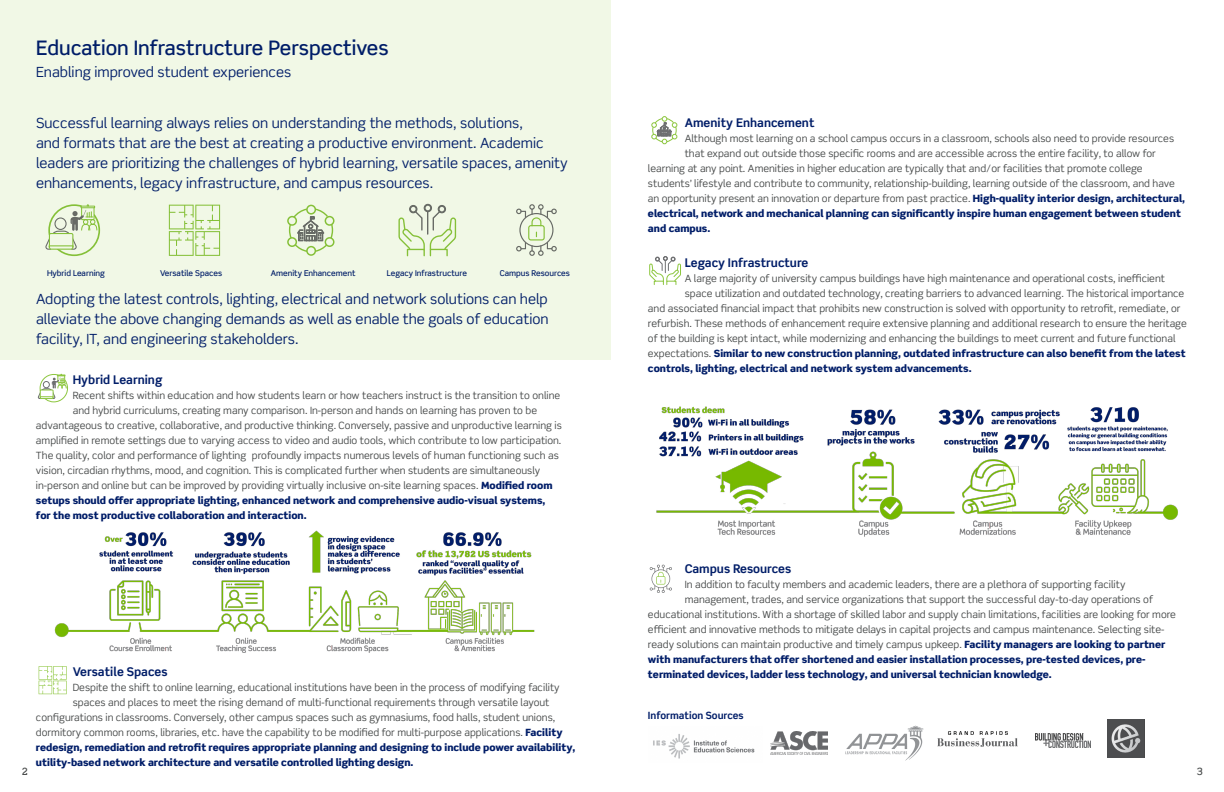
<style>
.page{position:relative;width:1224px;height:792px;background:#fff}
.page>*{position:absolute;margin:0;border:0;box-sizing:border-box;transform-origin:0 0}
.t1{font:500 20px "Scene Std";color:#001d68}
.t2{font:14px/20px "Scene Std";color:#001d68}
.t3{font:700 12px "Scene Std";color:#001d68}
.t4{font:10px "Scene Std";color:#444747}
.t5{font:900 10px "Scene Std";color:#001d68}
.t6{font:700 10px "Scene Std";color:#001d68}
.t7{font:500 10px "Scene Std";color:#444747}
.t8{font:500 8px "Scene Std";color:#001d68}
.s1{font-weight:900;color:#001d68}
.s2{font-weight:400;color:#444747}
</style>
<div class="page">
<div style="left:0;top:0;width:611px;height:360px;background:#f1f8e6"></div>
<svg style="left:45px;top:204px;width:56px;height:53px"></svg>
<svg style="left:169px;top:205px;width:51px;height:51px"></svg>
<svg style="left:288px;top:208px;width:46px;height:45px"></svg>
<div style="left:306px;top:205px;width:10px;height:10px;border:1px solid #8dc63f;border-radius:50%"></div>
<div style="left:325px;top:216px;width:10px;height:10px;border:1px solid #8dc63f;border-radius:50%"></div>
<div style="left:325px;top:237px;width:10px;height:10px;border:1px solid #8dc63f;border-radius:50%"></div>
<div style="left:287px;top:216px;width:10px;height:10px;border:1px solid #8dc63f;border-radius:50%"></div>
<div style="left:287px;top:237px;width:10px;height:10px;border:1px solid #8dc63f;border-radius:50%"></div>
<div style="left:306px;top:246px;width:10px;height:10px;border:1px solid #8dc63f;border-radius:50%"></div>
<svg style="left:516px;top:204px;width:41px;height:52px"></svg>
<div style="left:407px;top:249px;width:18px;height:7px;border:1px solid #8dc63f"></div>
<div style="left:430px;top:249px;width:18px;height:7px;border:1px solid #8dc63f"></div>
<svg style="left:398px;top:210px;width:59px;height:41px"></svg>
<div style="left:424px;top:204px;width:8px;height:8px;border:1px solid #6d6e70;border-radius:50%"></div>
<div style="left:438px;top:205px;width:8px;height:8px;border:1px solid #6d6e70;border-radius:50%"></div>
<div style="left:409px;top:205px;width:8px;height:8px;border:1px solid #6d6e70;border-radius:50%"></div>
<div style="left:410px;top:205px;width:7px;height:8px;border:1px solid #6d6e70;border-radius:50%"></div>
<svg style="left:39px;top:666px;width:28px;height:28px"></svg>
<svg style="left:651px;top:116px;width:26px;height:28px"></svg>
<div style="left:654px;top:281px;width:10px;height:4px;border:1px solid #8dc63f"></div>
<svg style="left:649px;top:256px;width:32px;height:26px"></svg>
<svg style="left:650px;top:565px;width:22px;height:28px"></svg>
<img style="left:653px;top:734px;width:102px;height:25px">
<img style="left:771px;top:732px;width:56px;height:22px">
<img style="left:845px;top:726px;width:78px;height:34px">
<img style="left:937px;top:731px;width:81px;height:15px">
<img style="left:1035px;top:733px;width:56px;height:14px">
<img style="left:1107px;top:720px;width:38px;height:37px">
<img style="left:54px;top:530px;width:481px;height:123px">
<img style="left:656px;top:406px;width:522px;height:131px">
<svg style="left:37px;top:374px;width:31px;height:29px"></svg>
<h1 class="t1" style="left:36px;top:35px;width:354px">Education Infrastructure Perspectives</h1>
<h2 class="t2" style="left:36px;top:62px;width:257px">Enabling improved student experiences</h2>
<p class="t2" style="left:36px;top:113px;width:533px">Successful learning always relies on understanding the methods, solutions,<br>and formats that are the best at creating a productive environment. Academic leaders are prioritizing the challenges of hybrid learning, versatile spaces, amenity enhancements, legacy infrastructure, and campus resources.</p>
<p class="t8" style="left:47px;top:268px;width:59px">Hybrid Learning</p>
<p class="t8" style="left:160px;top:268px;width:64px">Versatile Spaces</p>
<p class="t8" style="left:271px;top:268px;width:86px">Amenity Enhancement</p>
<p class="t8" style="left:387px;top:268px;width:81px">Legacy Infrastructure</p>
<p class="t8" style="left:500px;top:268px;width:72px">Campus Resources</p>
<h2 class="t2" style="left:36px;top:289px;width:514px;text-align:justify">Adopting the latest controls, lighting, electrical and network solutions can help alleviate the above changing demands as well as enable the goals of education facility, IT, and engineering stakeholders.</h2>
<p class="t3" style="left:73px;top:373px;width:91px">Hybrid Learning</p>
<p class="t4" style="left:73px;top:390px;width:489px">Recent shifts within education and how students learn or how teachers instruct is the transition to online</p>
<p class="t4" style="left:73px;top:405px;width:466px">and hybrid curriculums, creating many comparison. In-person and hands on learning has proven to be</p>
<p class="t4" style="left:36px;top:420px;width:527px">advantageous to creative, collaborative, and productive thinking. Conversely, passive and unproductive learning is</p>
<p class="t4" style="left:36px;top:435px;width:527px">amplified in remote settings due to varying access to video and audio tools, which contribute to low participation.</p>
<p class="t4" style="left:36px;top:450px;width:524px">The quality, color and performance of lighting profoundly impacts numerous levels of human functioning such as</p>
<p class="t4" style="left:36px;top:465px;width:506px">vision, circadian rhythms, mood, and cognition. This is complicated further when students are simultaneously</p>
<p class="t4" style="left:36px;top:480px;width:518px">in-person and online but can be improved by providing virtually inclusive on-site learning spaces. <span class="s1">Modified room</span></p>
<p class="t5" style="left:36px;top:494px;width:511px">setups should offer appropriate lighting, enhanced network and comprehensive audio-visual systems,</p>
<p class="t5" style="left:36px;top:509px;width:272px">for the most productive collaboration and interaction.</p>
<p class="t3" style="left:685px;top:115px;width:131px">Amenity Enhancement</p>
<p class="t4" style="left:685px;top:132px;width:491px">Although most learning on a school campus occurs in a classroom, schools also need to provide resources</p>
<p class="t4" style="left:685px;top:147px;width:473px">that expand out outside those specific rooms and are accessible across the entire facility, to allow for</p>
<p class="t4" style="left:648px;top:162px;width:496px">learning at any point. Amenities in higher education are typically that and/or facilities that promote college</p>
<p class="t4" style="left:648px;top:177px;width:528px">students’ lifestyle and contribute to community, relationship-building, learning outside of the classroom, and have</p>
<p class="t4" style="left:648px;top:192px;width:539px">an opportunity present an innovation or departure from past practice. <span class="s1">High-quality interior design, architectural,</span></p>
<p class="t5" style="left:648px;top:206px;width:534px">electrical, network and mechanical planning can significantly inspire human engagement between student</p>
<p class="t5" style="left:648px;top:221px;width:64px">and campus.</p>
<p class="t3" style="left:685px;top:255px;width:125px">Legacy Infrastructure</p>
<p class="t4" style="left:685px;top:272px;width:482px">A large majority of university campus buildings have high maintenance and operational costs, inefficient</p>
<p class="t4" style="left:685px;top:287px;width:501px">space utilization and outdated technology, creating barriers to advanced learning. The historical importance</p>
<p class="t4" style="left:648px;top:302px;width:534px">and associated financial impact that prohibits new construction is solved with opportunity to retrofit, remediate, or</p>
<p class="t4" style="left:648px;top:317px;width:540px">refurbish. These methods of enhancement require extensive planning and additional research to ensure the heritage</p>
<p class="t4" style="left:648px;top:332px;width:529px">of the building is kept intact, while modernizing and enhancing the buildings to meet current and future functional</p>
<p class="t5" style="left:648px;top:347px;width:539px"><span class="s2">expectations.</span> Similar to new construction planning, outdated infrastructure can also benefit from the latest</p>
<p class="t5" style="left:648px;top:362px;width:325px">controls, lighting, electrical and network system advancements.</p>
<p class="t3" style="left:685px;top:561px;width:108px">Campus Resources</p>
<p class="t4" style="left:685px;top:578px;width:442px">In addition to faculty members and academic leaders, there are a plethora of supporting facility</p>
<p class="t4" style="left:685px;top:593px;width:470px">management, trades, and service organizations that support the successful day-to-day operations of</p>
<p class="t4" style="left:648px;top:608px;width:529px">educational institutions. With a shortage of skilled labor and supply chain limitations, facilities are looking for more</p>
<p class="t4" style="left:648px;top:623px;width:518px">efficient and innovative methods to mitigate delays in capital projects and campus maintenance. Selecting site-</p>
<p class="t4" style="left:648px;top:638px;width:519px">ready solutions can maintain productive and timely campus upkeep. <span class="s1">Facility managers are looking to partner</span></p>
<p class="t5" style="left:648px;top:653px;width:499px">with manufacturers that offer shortened and easier installation processes, pre-tested devices, pre-</p>
<p class="t5" style="left:648px;top:668px;width:405px">terminated devices, ladder less technology, and universal technician knowledge.</p>
<p class="t3" style="left:73px;top:664px;width:96px">Versatile Spaces</p>
<p class="t4" style="left:73px;top:681px;width:489px">Despite the shift to online learning, educational institutions have been in the process of modifying facility</p>
<p class="t4" style="left:73px;top:696px;width:478px">spaces and places to meet the rising demand of multi-functional requirements through versatile layout</p>
<p class="t4" style="left:36px;top:711px;width:521px">configurations in classrooms. Conversely, other campus spaces such as gymnasiums, food halls, student unions,</p>
<p class="t4" style="left:36px;top:726px;width:528px">dormitory common rooms, libraries, etc. have the capability to be modified for multi-purpose applications. <span class="s1">Facility</span></p>
<p class="t5" style="left:36px;top:741px;width:541px">redesign, remediation and retrofit requires appropriate planning and designing to include power availability,</p>
<p class="t5" style="left:36px;top:756px;width:379px">utility-based network architecture and versatile controlled lighting design.</p>
<p class="t6" style="left:648px;top:709px;width:97px">Information Sources</p>
<p class="t7" style="left:22px;top:765px;width:8px">2</p>
<p class="t7" style="left:1197px;top:765px;width:8px">3</p>
</div>
